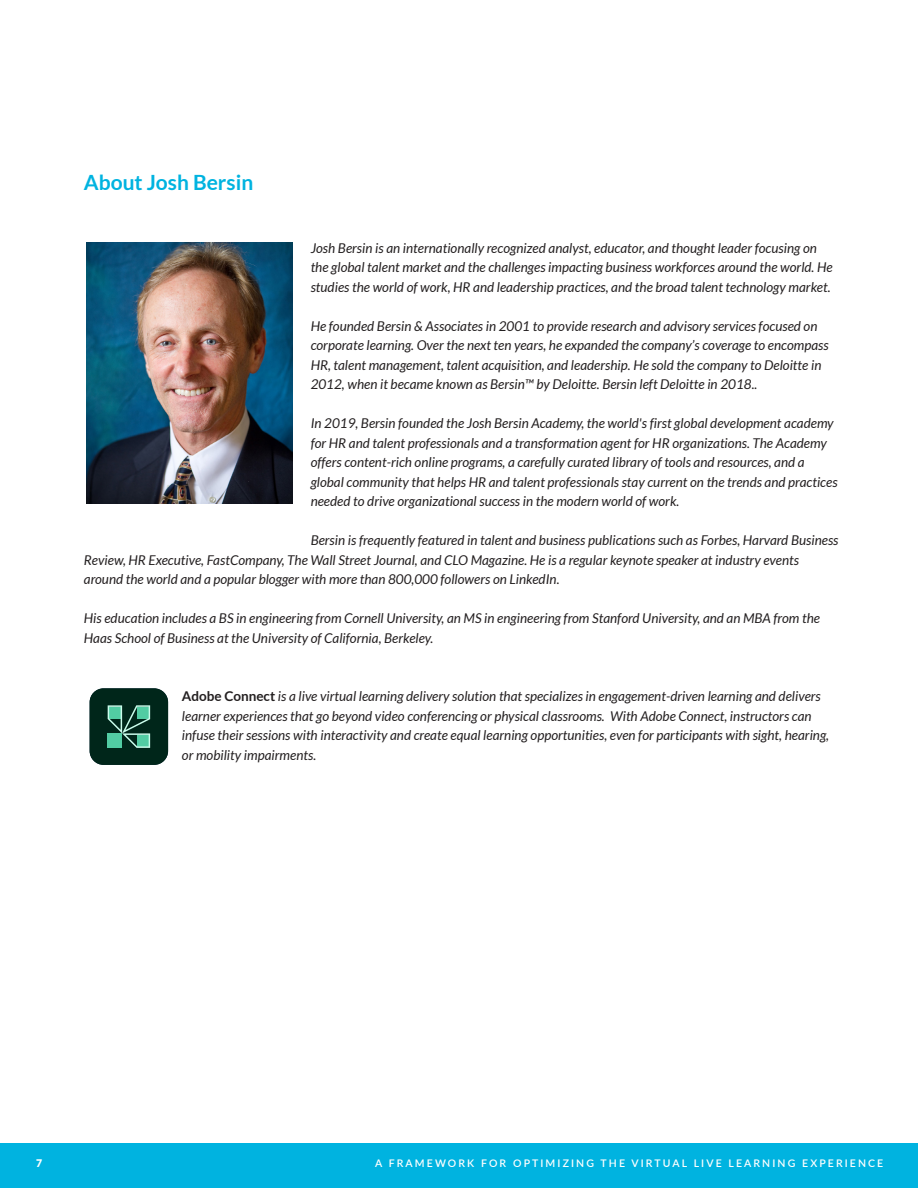
<style>
.page{position:relative;width:918px;height:1188px;background:#fff}
.page>*{position:absolute;margin:0;border:0;box-sizing:border-box;transform-origin:0 0}
.t1{font:700 21px "Lato";color:#00b3e0}
.t2{font:italic 13.5px/19.5px "Lato";color:#231f20}
.t3{font:600 10.5px "Lato";letter-spacing:.2em;color:#fff}
.t4{font:900 10.5px "Lato";color:#fff}
.s1{font-weight:700;font-style:normal}
</style>
<div class="page">
<div style="left:0;top:1143px;width:918px;height:45px;background:#00b3e0"></div>
<img style="left:87px;top:243px;width:206px;height:261px">
<div style="left:90px;top:688px;width:78px;height:77px;background:#00261a;border-radius:14px"></div>
<svg style="left:108px;top:705px;width:43px;height:43px"></svg>
<h1 class="t1" style="left:84px;top:170px;width:171px">About Josh Bersin</h1>
<p class="t2" style="left:311px;top:238px;width:524px">Josh Bersin is an internationally recognized analyst, educator, and thought leader focusing on the global talent market and the challenges impacting business workforces around the world. He studies the world of work, HR and leadership practices, and the broad talent technology market.</p>
<p class="t2" style="left:311px;top:316px;width:520px">He founded Bersin &amp; Associates in 2001 to provide research and advisory services focused on corporate learning. Over the next ten years, he expanded the company’s coverage to encompass HR, talent management, talent acquisition, and leadership. He sold the company to Deloitte in 2012, when it became known as Bersin™ by Deloitte. Bersin left Deloitte in 2018..</p>
<p class="t2" style="left:311px;top:414px;width:528px">In 2019, Bersin founded the Josh Bersin Academy, the world's first global development academy for HR and talent professionals and a transformation agent for HR organizations. The Academy offers content-rich online programs, a carefully curated library of tools and resources, and a global community that helps HR and talent professionals stay current on the trends and practices needed to drive organizational success in the modern world of work.</p>
<p class="t2" style="left:84px;top:531px;width:756px;text-indent:227px">Bersin is frequently featured in talent and business publications such as Forbes, Harvard Business<br>Review, HR Executive, FastCompany, The Wall Street Journal, and CLO Magazine. He is a regular keynote speaker at industry events around the world and a popular blogger with more than 800,000 followers on LinkedIn.</p>
<p class="t2" style="left:84px;top:609px;width:738px">His education includes a BS in engineering from Cornell University, an MS in engineering from Stanford University, and an MBA from the<br>Haas School of Business at the University of California, Berkeley.</p>
<p class="t2" style="left:182px;top:687px;width:649px"><span class="s1">Adobe Connect</span> is a live virtual learning delivery solution that specializes in engagement-driven learning and delivers learner experiences that go beyond video conferencing or physical classrooms. With Adobe Connect, instructors can infuse their sessions with interactivity and create equal learning opportunities, even for participants with sight, hearing, or mobility impairments.</p>
<p class="t4" style="left:36px;top:1157px;width:8px">7</p>
<p class="t3" style="left:375px;top:1155px;width:510px">A FRAMEWORK FOR OPTIMIZING THE VIRTUAL LIVE LEARNING EXPERIENCE</p>
</div>
